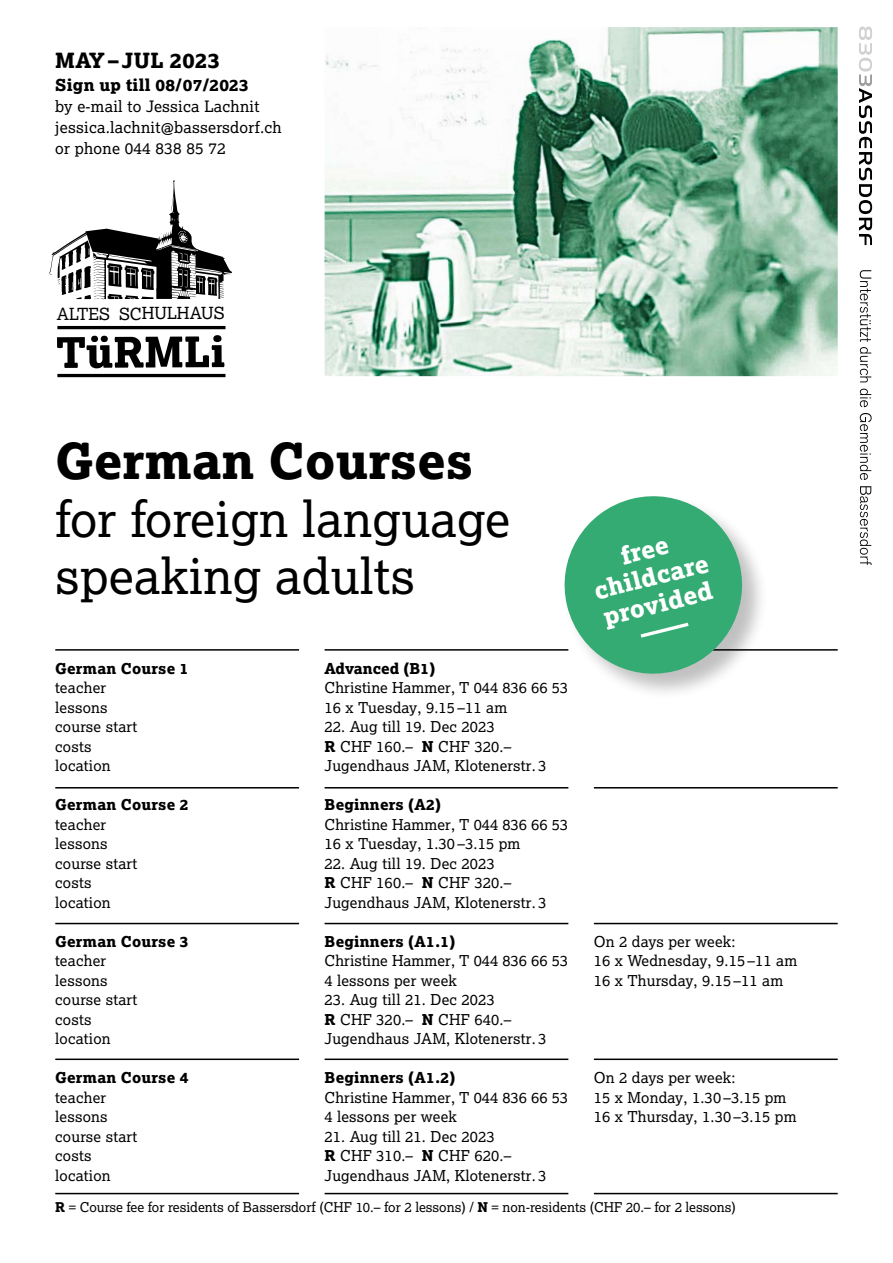
<style>
.page{position:relative;width:893px;height:1263px;background:#fff}
.page>*{position:absolute;margin:0;border:0;box-sizing:border-box;transform-origin:0 0}
.t1{font:49.5px/57.4px "Lexia";letter-spacing:.005em;color:#000}
.t2{font:800 49.5px "Lexia";letter-spacing:.005em;color:#000}
.t3{font:800 24.3px/27px "Lexia";color:#fff;text-align:center}
.t4{font:800 21px "Lexia";letter-spacing:.015em;color:#000}
.t5{font:16.65px "Lexia";letter-spacing:-.005em;color:#000}
.t6{font:800 16.5px "Lexia";letter-spacing:.015em;color:#000}
.t7{font:15.75px/21px "Lexia";letter-spacing:.015em;color:#000}
.t8{font:15px/19.5px "Lexia";letter-spacing:.015em;color:#000}
.t9{font:800 15px "Lexia";letter-spacing:.015em;color:#000}
.t10{font:13.5px "Lexia";color:#000}
.s1{font-weight:800}
</style>
<div class="page">
<img style="left:325px;top:27px;width:513px;height:349px">
<hr style="left:55px;top:787px;width:244px;height:1px;background:#000">
<hr style="left:55px;top:923px;width:244px;height:1px;background:#000">
<hr style="left:55px;top:1058px;width:244px;height:2px;background:#000">
<hr style="left:55px;top:649px;width:244px;height:2px;background:#000">
<hr style="left:55px;top:1193px;width:244px;height:1px;background:#000">
<hr style="left:325px;top:787px;width:243px;height:1px;background:#000">
<hr style="left:325px;top:923px;width:243px;height:1px;background:#000">
<hr style="left:325px;top:1058px;width:243px;height:2px;background:#000">
<hr style="left:325px;top:649px;width:243px;height:2px;background:#000">
<hr style="left:325px;top:1193px;width:243px;height:1px;background:#000">
<hr style="left:594px;top:787px;width:244px;height:1px;background:#000">
<hr style="left:594px;top:923px;width:244px;height:1px;background:#000">
<hr style="left:594px;top:1058px;width:244px;height:2px;background:#000">
<hr style="left:594px;top:649px;width:244px;height:2px;background:#000">
<hr style="left:594px;top:1193px;width:244px;height:1px;background:#000">
<svg style="left:49px;top:180px;width:183px;height:120px"></svg>
<svg style="left:57px;top:335px;width:167px;height:33px"></svg>
<hr style="left:57px;top:326px;width:168px;height:3px;background:#000">
<hr style="left:57px;top:374px;width:168px;height:3px;background:#000">
<div style="left:563px;top:495px;width:206px;height:206px;background:#000;opacity:.25"></div>
<svg style="left:555px;top:495px;width:196px;height:188px"></svg>
<svg style="left:859px;top:27px;width:13px;height:218px"></svg>
<svg style="left:860px;top:270px;width:12px;height:295px"></svg>
<h3 class="t4" style="left:55px;top:47px;width:166px">MAY – JUL 2023</h3>
<p class="t6" style="left:55px;top:74px;width:195px">Sign up till 08/07/2023</p>
<p class="t7" style="left:55px;top:95px;width:228px">by e-mail to Jessica Lachnit jessica.lachnit@bassersdorf.ch or phone 044 838 85 72</p>
<p class="t5" style="left:57px;top:303px;width:169px">ALTES SCHULHAUS</p>
<h1 class="t2" style="left:55px;top:429px;width:419px">German Courses</h1>
<h1 class="t1" style="left:55px;top:489px;width:457px">for foreign language speaking adults</h1>
<h2 class="t3" style="left:584px;top:551px;width:118px;rotate:-14deg">free childcare provided –</h2>
<p class="t9" style="left:325px;top:659px;width:112px">Advanced (B1)</p>
<p class="t8" style="left:325px;top:678px;width:245px">Christine Hammer, T 044 836 66 53<br>16 x Tuesday, 9.15 –11 am</p>
<p class="t8" style="left:325px;top:717px;width:223px">22. Aug till 19. Dec 2023<br><span class="s1">R</span> CHF 160.– <span class="s1">N</span> CHF 320.–<br>Jugendhaus JAM, Klotenerstr. 3</p>
<p class="t9" style="left:325px;top:795px;width:118px">Beginners (A2)</p>
<p class="t8" style="left:325px;top:814px;width:245px">Christine Hammer, T 044 836 66 53<br>16 x Tuesday, 1.30 –3.15 pm</p>
<p class="t8" style="left:325px;top:853px;width:223px">22. Aug till 19. Dec 2023<br><span class="s1">R</span> CHF 160.– <span class="s1">N</span> CHF 320.–<br>Jugendhaus JAM, Klotenerstr. 3</p>
<p class="t9" style="left:325px;top:932px;width:132px">Beginners (A1.1)</p>
<p class="t8" style="left:325px;top:951px;width:245px">Christine Hammer, T 044 836 66 53<br>4 lessons per week</p>
<p class="t8" style="left:325px;top:990px;width:223px">23. Aug till 21. Dec 2023<br><span class="s1">R</span> CHF 320.– <span class="s1">N</span> CHF 640.–<br>Jugendhaus JAM, Klotenerstr. 3</p>
<p class="t9" style="left:325px;top:1068px;width:132px">Beginners (A1.2)</p>
<p class="t8" style="left:325px;top:1087px;width:245px">Christine Hammer, T 044 836 66 53<br>4 lessons per week</p>
<p class="t8" style="left:325px;top:1126px;width:223px">21. Aug till 21. Dec 2023<br><span class="s1">R</span> CHF 310.– <span class="s1">N</span> CHF 620.–<br>Jugendhaus JAM, Klotenerstr. 3</p>
<p class="t9" style="left:55px;top:659px;width:135px">German Course 1</p>
<p class="t8" style="left:55px;top:678px;width:84px">teacher lessons course start costs location</p>
<p class="t9" style="left:55px;top:795px;width:135px">German Course 2</p>
<p class="t8" style="left:55px;top:814px;width:84px">teacher lessons course start costs location</p>
<p class="t9" style="left:55px;top:932px;width:135px">German Course 3</p>
<p class="t8" style="left:55px;top:951px;width:84px">teacher lessons course start costs location</p>
<p class="t9" style="left:55px;top:1068px;width:135px">German Course 4</p>
<p class="t8" style="left:55px;top:1087px;width:84px">teacher lessons course start costs location</p>
<p class="t10" style="left:55px;top:1198px;width:682px"><span class="s1">R</span> = Course fee for residents of Bassersdorf (CHF 10.– for 2 lessons) / <span class="s1">N</span> = non-residents (CHF 20.– for 2 lessons)</p>
<p class="t8" style="left:594px;top:931px;width:205px">On 2 days per week:<br>16 x Wednesday, 9.15 –11 am<br>16 x Thursday, 9.15 –11 am</p>
<p class="t8" style="left:594px;top:1068px;width:204px">On 2 days per week:<br>15 x Monday, 1.30 –3.15 pm<br>16 x Thursday, 1.30 –3.15 pm</p>
</div>
